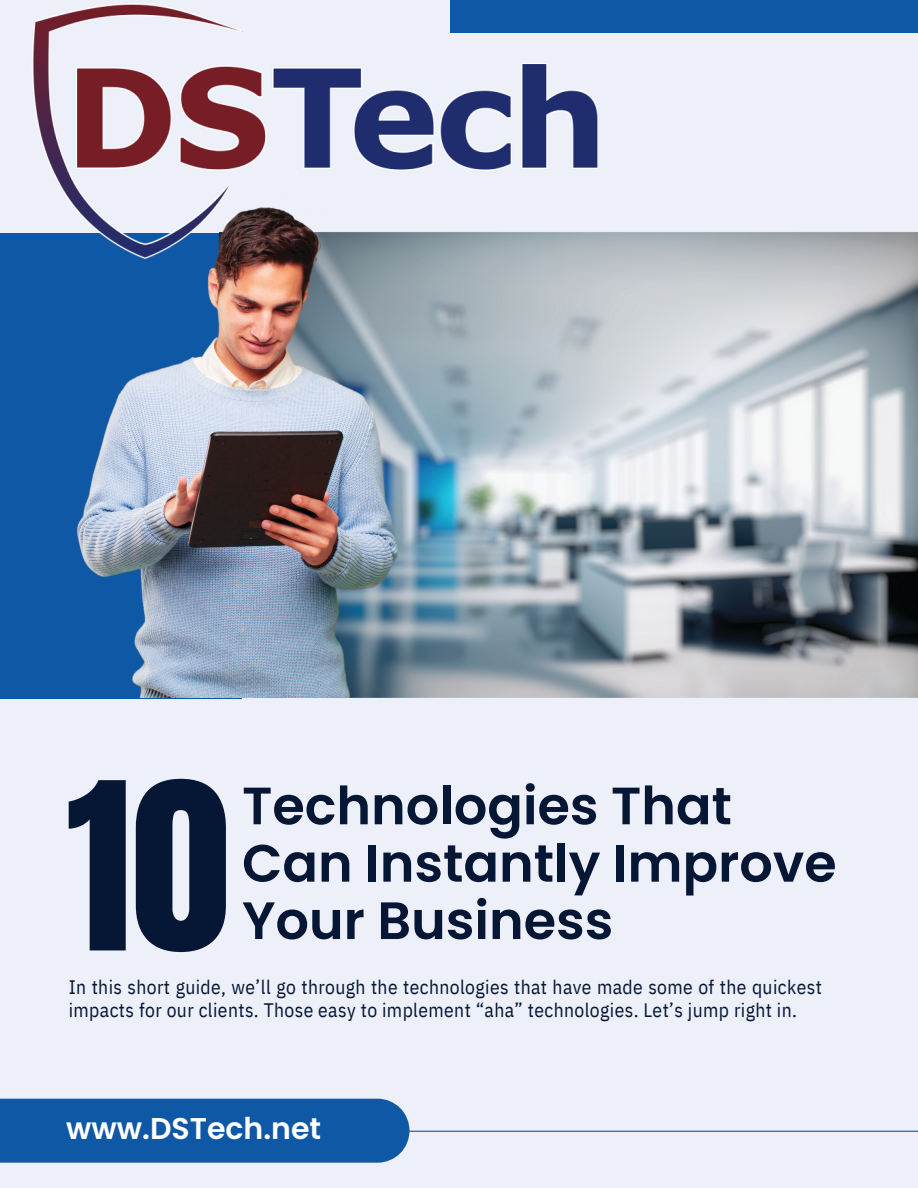
<style>
.page{position:relative;width:918px;height:1188px;background:#edf0f9}
.page>*{position:absolute;margin:0;border:0;box-sizing:border-box;transform-origin:0 0}
.t1{font:198px "Anton";color:#061635}
.t2{font:600 52.5px/57.3px "Poppins";color:#061635}
.t3{font:600 30px "Poppins";color:#fff}
.t4{font:19.5px/23.7px "IBM Plex Sans Cond";letter-spacing:.02em;color:#061635}
</style>
<div class="page">
<div style="left:0;top:233px;width:241px;height:465px;background:#0e58a5"></div>
<img style="left:76px;top:232px;width:842px;height:466px">
<div style="left:0;top:1099px;width:410px;height:64px;background:#0e58a5"></div>
<hr style="left:396px;top:1131px;width:522px;height:1px;background:#0e58a5">
<div style="left:450px;top:0;width:468px;height:32px;background:#0e58a5"></div>
<img style="left:32px;top:3px;width:566px;height:258px">
<p class="t1" style="left:66px;top:725px;width:165px">10</p>
<p class="t2" style="left:242px;top:777px;width:596px">Technologies That<br>Can Instantly Improve</p>
<p class="t2" style="left:242px;top:892px;width:373px">Your Business</p>
<p class="t4" style="left:69px;top:975px;width:755px">In this short guide, we’ll go through the technologies that have made some of the quickest impacts for our clients. Those easy to implement “aha” technologies. Let’s jump right in.</p>
<p class="t3" style="left:66px;top:1108px;width:256px">www.DSTech.net</p>
</div>
